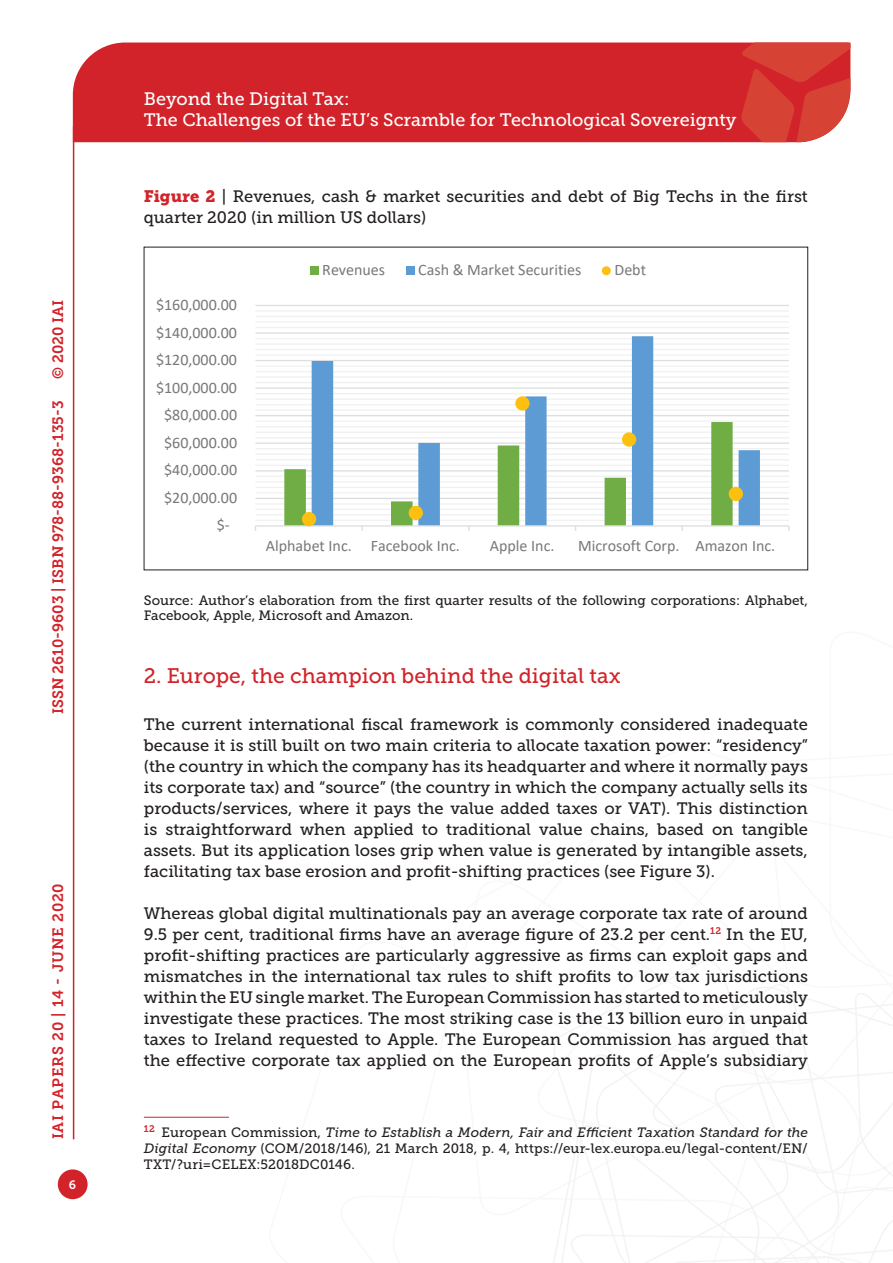
<style>
.page{position:relative;width:893px;height:1263px;background:#fff}
.page>*{position:absolute;margin:0;border:0;box-sizing:border-box;transform-origin:0 0}
.Titolo_paragrafo{font:21px "Museo Slab 500";color:#d2232a}
.t1{font:18px/21.6px "Museo Slab 500";color:#fff}
.Testo{font:16.5px/21px "Museo Slab 500";color:#231f20;text-align:justify}
.t2{font:16.05px "Calibri";color:#77787b}
.t3{font:15px "Museo Slab 700";color:#d2232a}
.t4{font:15px "Museo Slab 700";letter-spacing:.05em;color:#d2232a}
.Nota{font:13.5px/16.2px "Museo Slab 500";letter-spacing:.005em;color:#231f20;text-align:justify}
.Testo-2{font:13.5px/15px "Museo Slab 500";color:#231f20}
.t5{font:12px "Museo Slab 700";color:#fff}
.s1{font-family:"Museo Slab 900";color:#d2232a}
.s2{font-style:italic}
</style>
<div class="page">
<svg style="left:553px;top:960px;width:340px;height:303px"></svg>
<div style="left:73px;top:43px;width:668px;height:99px;background:#d2232a"></div>
<svg style="left:741px;top:43px;width:109px;height:99px;background:#d6433b"></svg>
<div style="left:58px;top:1169px;width:30px;height:30px;background:#d2232a;border-radius:50%"></div>
<hr style="left:73px;top:126px;width:1px;height:1013px;background:#d2232a">
<svg style="left:255px;top:266px;width:535px;height:265px"></svg>
<hr style="left:144px;top:1117px;width:85px;height:1px;background:#d2232a">
<p class="t3" style="left:50px;top:379px;width:80px;rotate:-90deg">© 2020 IAI</p>
<p class="t3" style="left:49px;top:714px;width:315px;rotate:-90deg">ISSN 2610-9603 | ISBN 978-88-9368-135-3</p>
<p class="t4" style="left:50px;top:1139px;width:258px;rotate:-90deg">IAI PAPERS 20 | 14 - JUNE 2020</p>
<p class="t5" style="left:69px;top:1178px;width:9px">6</p>
<p class="t1" style="left:144px;top:88px;width:594px">Beyond the Digital Tax:<br>The Challenges of the EU’s Scramble for Technological Sovereignty</p>
<p class="Testo" style="left:144px;top:186px;width:665px"><span class="s1">Figure 2</span> | Revenues, cash &amp; market securities and debt of Big Techs in the first quarter 2020 (in million US dollars)</p>
<p class="t2" style="left:156px;top:294px;width:83px">$160,000.00</p>
<p class="t2" style="left:156px;top:321px;width:83px">$140,000.00</p>
<p class="t2" style="left:156px;top:349px;width:83px">$120,000.00</p>
<p class="t2" style="left:156px;top:376px;width:83px">$100,000.00</p>
<p class="t2" style="left:164px;top:404px;width:74px">$80,000.00</p>
<p class="t2" style="left:164px;top:431px;width:74px">$60,000.00</p>
<p class="t2" style="left:164px;top:459px;width:74px">$40,000.00</p>
<p class="t2" style="left:164px;top:486px;width:74px">$20,000.00</p>
<p class="t2" style="left:217px;top:514px;width:15px">$-</p>
<p class="t2" style="left:322px;top:259px;width:64px">Revenues</p>
<p class="t2" style="left:418px;top:259px;width:164px">Cash &amp; Market Securities</p>
<p class="t2" style="left:615px;top:259px;width:33px">Debt</p>
<p class="t2" style="left:266px;top:535px;width:196px">Alphabet Inc. Facebook Inc.</p>
<p class="t2" style="left:490px;top:535px;width:66px">Apple Inc.</p>
<p class="t2" style="left:578px;top:535px;width:199px">Microsoft Corp. Amazon Inc.</p>
<p class="Testo-2" style="left:144px;top:593px;width:665px">Source: Author’s elaboration from the first quarter results of the following corporations: Alphabet,<br>Facebook, Apple, Microsoft and Amazon.</p>
<p class="Titolo_paragrafo" style="left:144px;top:664px;width:478px">2. Europe, the champion behind the digital tax</p>
<p class="Testo" style="left:144px;top:713px;width:666px">The current international fiscal framework is commonly considered inadequate because it is still built on two main criteria to allocate taxation power: “residency” (the country in which the company has its headquarter and where it normally pays its corporate tax) and “source” (the country in which the company actually sells its products/services, where it pays the value added taxes or VAT). This distinction is straightforward when applied to traditional value chains, based on tangible assets. But its application loses grip when value is generated by intangible assets, facilitating tax base erosion and profit-shifting practices (see Figure 3).</p>
<p class="Testo" style="left:144px;top:902px;width:666px">Whereas global digital multinationals pay an average corporate tax rate of around 9.5 per cent, traditional firms have an average figure of 23.2 per cent.<sup>12</sup> In the EU, profit-shifting practices are particularly aggressive as firms can exploit gaps and mismatches in the international tax rules to shift profits to low tax jurisdictions within the EU single market. The European Commission has started to meticulously investigate these practices. The most striking case is the 13 billion euro in unpaid taxes to Ireland requested to Apple. The European Commission has argued that the effective corporate tax applied on the European profits of Apple’s subsidiary</p>
<p class="Nota" style="left:144px;top:1124px;width:666px"><sup>12</sup> European Commission, <span class="s2">Time to Establish a Modern, Fair and Efficient Taxation Standard for the Digital Economy</span> (COM/2018/146), 21 March 2018, p. 4, https://eur-lex.europa.eu/legal-content/EN/ TXT/?uri=CELEX:52018DC0146.</p>
</div>
